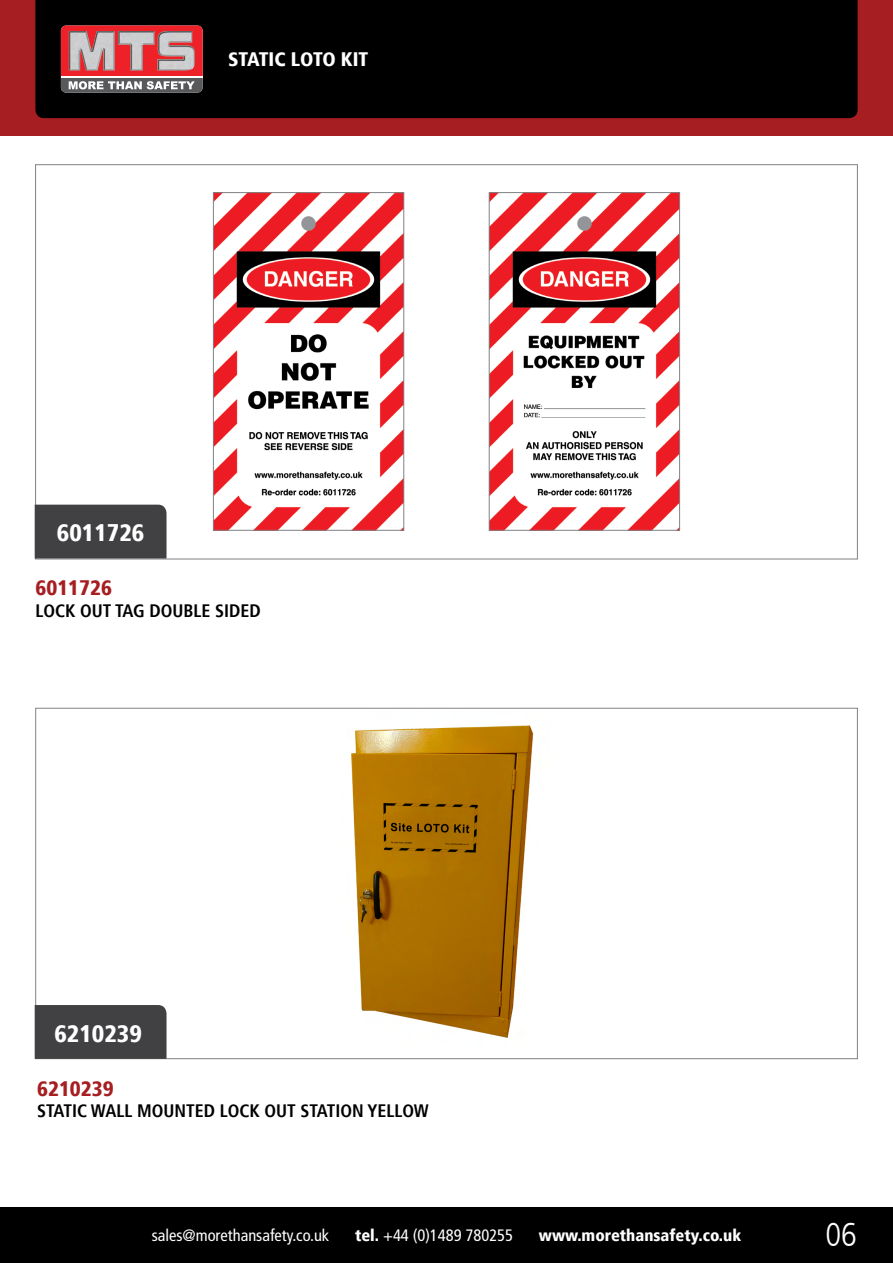
<style>
.page{position:relative;width:893px;height:1263px;background:#fff}
.page>*{position:absolute;margin:0;border:0;box-sizing:border-box;transform-origin:0 0}
.t1{font:300 condensed 33px "Frutiger LT";color:#fff}
.t2{font:900 condensed 24px "Frutiger";color:#fff}
.t3{font:900 condensed 21px "Frutiger";color:#a71e22}
.t4{font:900 condensed 19.5px "Frutiger";color:#fff}
.t5{font:700 condensed 18px "Frutiger";color:#000}
.t6{font:condensed 16.5px "Frutiger LT";color:#fff}
.t7{font:900 condensed 16.5px "Frutiger";color:#fff}
.s1{font-family:"Frutiger";font-weight:900}
</style>
<div class="page">
<div style="left:0;top:0;width:893px;height:136px;background:#a71e22"></div>
<div style="left:0;top:1208px;width:893px;height:55px;background:#000"></div>
<div style="left:35px;top:0;width:823px;height:118px;background:#000"></div>
<svg style="left:61px;top:26px;width:142px;height:67px;background:#b95255"></svg>
<img style="left:118px;top:31px;width:37px;height:40px">
<img style="left:157px;top:31px;width:38px;height:40px">
<img style="left:69px;top:31px;width:46px;height:40px">
<hr style="left:61px;top:76px;width:142px;height:2px;background:#fff">
<div style="left:35px;top:505px;width:132px;height:53px;background:#414042"></div>
<img style="left:351px;top:725px;width:183px;height:313px">
<div style="left:35px;top:1005px;width:132px;height:54px;background:#414042"></div>
<img style="left:215px;top:194px;width:187px;height:334px">
<div style="left:213px;top:192px;width:191px;height:338px;border:1px solid #808285"></div>
<img style="left:491px;top:194px;width:187px;height:334px">
<div style="left:489px;top:192px;width:191px;height:338px;border:1px solid #808285"></div>
<p class="t4" style="left:228px;top:48px;width:142px">STATIC LOTO KIT</p>
<h2 class="t2" style="left:57px;top:519px;width:89px">6011726</h2>
<p class="t3" style="left:36px;top:575px;width:78px">6011726</p>
<p class="t5" style="left:36px;top:600px;width:227px">LOCK OUT TAG DOUBLE SIDED</p>
<h2 class="t2" style="left:54px;top:1019px;width:89px">6210239</h2>
<p class="t3" style="left:37px;top:1075px;width:78px">6210239</p>
<p class="t5" style="left:37px;top:1100px;width:393px">STATIC WALL MOUNTED LOCK OUT STATION YELLOW</p>
<p class="t6" style="left:152px;top:1226px;width:179px">sales@morethansafety.co.uk</p>
<p class="t6" style="left:355px;top:1226px;width:160px"><span class="s1">tel.</span> +44 (0)1489 780255</p>
<p class="t7" style="left:539px;top:1225px;width:204px">www.morethansafety.co.uk</p>
<h1 class="t1" style="left:825px;top:1216px;width:33px">06</h1>
</div>
